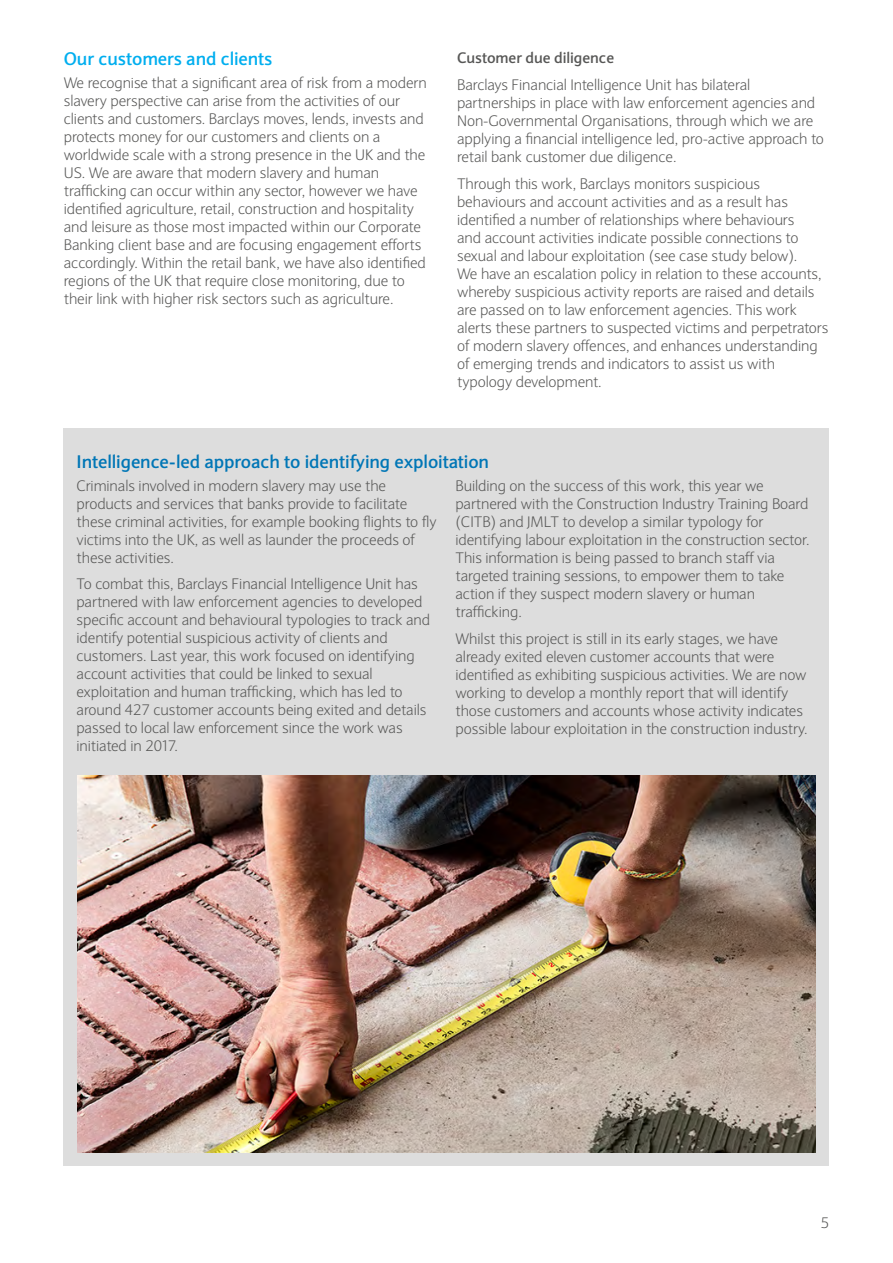
<style>
.page{position:relative;width:893px;height:1263px;background:#fff}
.page>*{position:absolute;margin:0;border:0;box-sizing:border-box;transform-origin:0 0}
.t1{font:700 18px "Expert Sans";letter-spacing:-.005em;color:#0076b6}
.t2{font:700 18px "Expert Sans";letter-spacing:-.005em;color:#00aeef}
.t3{font:300 15px/18px "Expert Sans";letter-spacing:-.005em;color:#575756}
.t4{font:700 15px "Expert Sans";letter-spacing:-.005em;color:#575756}
</style>
<div class="page">
<div style="left:64px;top:428px;width:765px;height:738px;background:#ddd"></div>
<img style="left:77px;top:775px;width:739px;height:378px">
<p class="t2" style="left:64px;top:47px;width:210px">Our customers and clients</p>
<p class="t3" style="left:64px;top:74px;width:364px">We recognise that a significant area of risk from a modern slavery perspective can arise from the activities of our clients and customers. Barclays moves, lends, invests and protects money for our customers and clients on a worldwide scale with a strong presence in the UK and the US. We are aware that modern slavery and human trafficking can occur within any sector, however we have identified agriculture, retail, construction and hospitality and leisure as those most impacted within our Corporate Banking client base and are focusing engagement efforts accordingly. Within the retail bank, we have also identified regions of the UK that require close monitoring, due to their link with higher risk sectors such as agriculture.</p>
<p class="t4" style="left:457px;top:48px;width:159px">Customer due diligence</p>
<p class="t3" style="left:457px;top:75px;width:368px">Barclays Financial Intelligence Unit has bilateral partnerships in place with law enforcement agencies and Non-Governmental Organisations, through which we are applying a financial intelligence led, pro-active approach to retail bank customer due diligence.</p>
<p class="t3" style="left:457px;top:174px;width:373px">Through this work, Barclays monitors suspicious behaviours and account activities and as a result has identified a number of relationships where behaviours<br>and account activities indicate possible connections to sexual and labour exploitation (see case study below).<br>We have an escalation policy in relation to these accounts, whereby suspicious activity reports are raised and details are passed on to law enforcement agencies. This work alerts these partners to suspected victims and perpetrators of modern slavery offences, and enhances understanding of emerging trends and indicators to assist us with typology development.</p>
<p class="t1" style="left:77px;top:450px;width:414px">Intelligence-led approach to identifying exploitation</p>
<p class="t3" style="left:77px;top:477px;width:362px">Criminals involved in modern slavery may use the products and services that banks provide to facilitate these criminal activities, for example booking flights to fly victims into the UK, as well as launder the proceeds of these activities.</p>
<p class="t3" style="left:77px;top:575px;width:355px">To combat this, Barclays Financial Intelligence Unit has partnered with law enforcement agencies to developed specific account and behavioural typologies to track and identify potential suspicious activity of clients and customers. Last year, this work focused on identifying account activities that could be linked to sexual exploitation and human trafficking, which has led to around 427 customer accounts being exited and details passed to local law enforcement since the work was initiated in 2017.</p>
<p class="t3" style="left:455px;top:477px;width:356px">Building on the success of this work, this year we partnered with the Construction Industry Training Board (CITB) and JMLT to develop a similar typology for identifying labour exploitation in the construction sector.<br>This information is being passed to branch staff via targeted training sessions, to empower them to take action if they suspect modern slavery or human trafficking.</p>
<p class="t3" style="left:455px;top:630px;width:354px">Whilst this project is still in its early stages, we have already exited eleven customer accounts that were identified as exhibiting suspicious activities. We are now working to develop a monthly report that will identify those customers and accounts whose activity indicates possible labour exploitation in the construction industry.</p>
<p class="t3" style="left:821px;top:1214px;width:10px">5</p>
</div>
